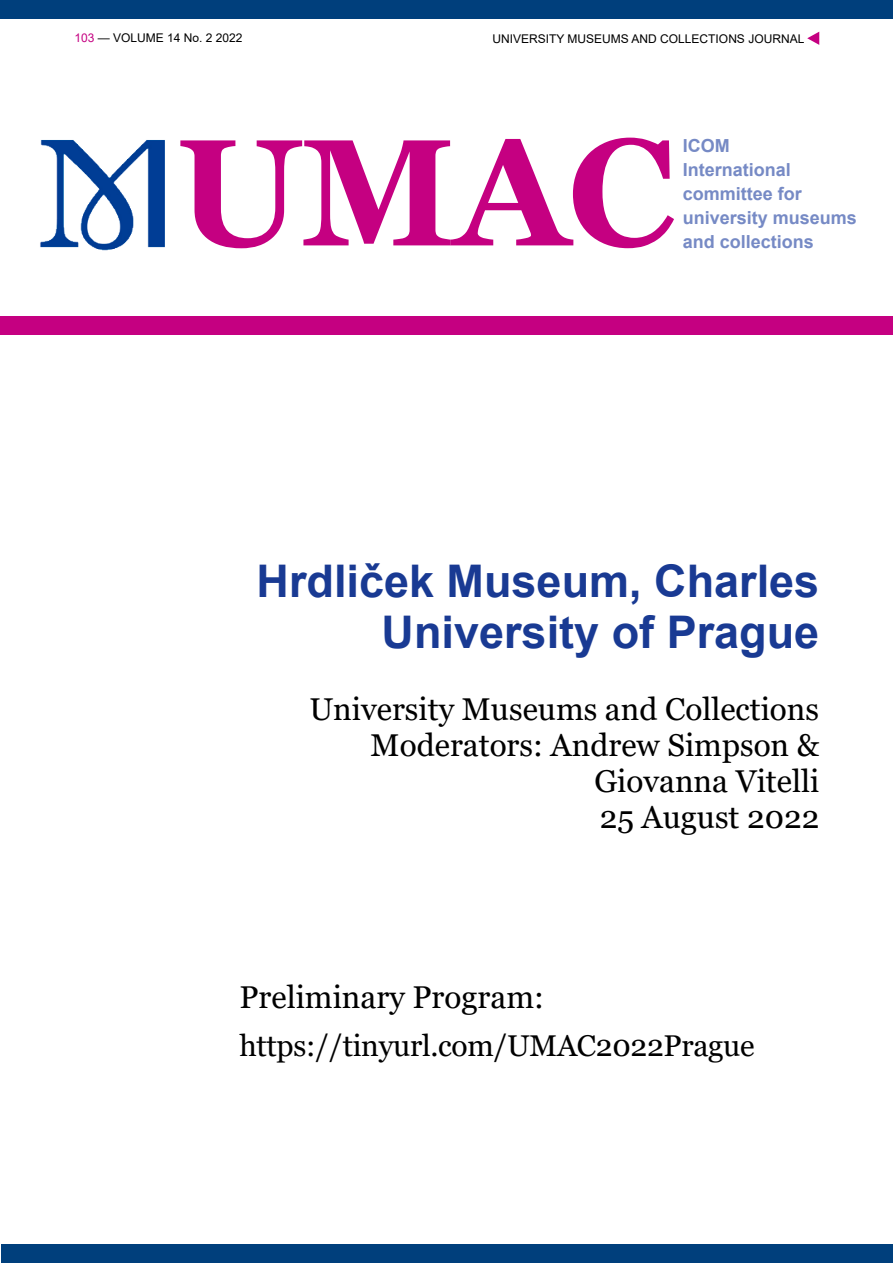
<style>
.page{position:relative;width:893px;height:1263px;background:#fff}
.page>*{position:absolute;margin:0;border:0;box-sizing:border-box;transform-origin:0 0}
.t1{font:700 151.5px "Georgia";color:#c50081}
.t2{font:700 45px/51px "Arial";color:#193a93;text-align:right}
.t3{font:31.5px/36px "Georgia";color:#000;text-align:right}
.t4{font:30px "Georgia";letter-spacing:-.01em;color:#000}
.t5{font:700 18px/24px "Arial";color:#768ac5}
.t6{font:12px "Arial";color:#000}
.s1{color:#c50081}
</style>
<div class="page">
<div style="left:0;top:0;width:893px;height:19px;background:#003f7c"></div>
<div style="left:1px;top:1244px;width:892px;height:19px;background:#003f7c"></div>
<svg style="left:807px;top:32px;width:12px;height:13px"></svg>
<div style="left:0;top:316px;width:893px;height:19px;background:#c50081"></div>
<img style="left:40px;top:140px;width:125px;height:111px">
<p class="t6" style="left:74px;top:31px;width:170px"><span class="s1">103</span> — VOLUME 14 No. 2 2022</p>
<p class="t6" style="left:492px;top:32px;width:313px">UNIVERSITY MUSEUMS AND COLLECTIONS JOURNAL</p>
<h1 class="t1" style="left:176px;top:106px;width:501px">UMAC</h1>
<p class="t5" style="left:683px;top:134px;width:176px">ICOM<br>International committee for university museums</p>
<p class="t5" style="left:683px;top:230px;width:133px">and collections</p>
<h2 class="t2" style="left:257px;top:556px;width:564px">Hrdliček Museum, Charles<br>University of Prague</h2>
<p class="t3" style="left:309px;top:691px;width:511px">University Museums and Collections<br>Moderators: Andrew Simpson &amp;<br>Giovanna Vitelli<br>25 August 2022</p>
<p class="t3" style="left:239px;top:979px;width:306px">Preliminary Program:</p>
<p class="t4" style="left:239px;top:1029px;width:517px">https://tinyurl.com/UMAC2022Prague</p>
</div>
